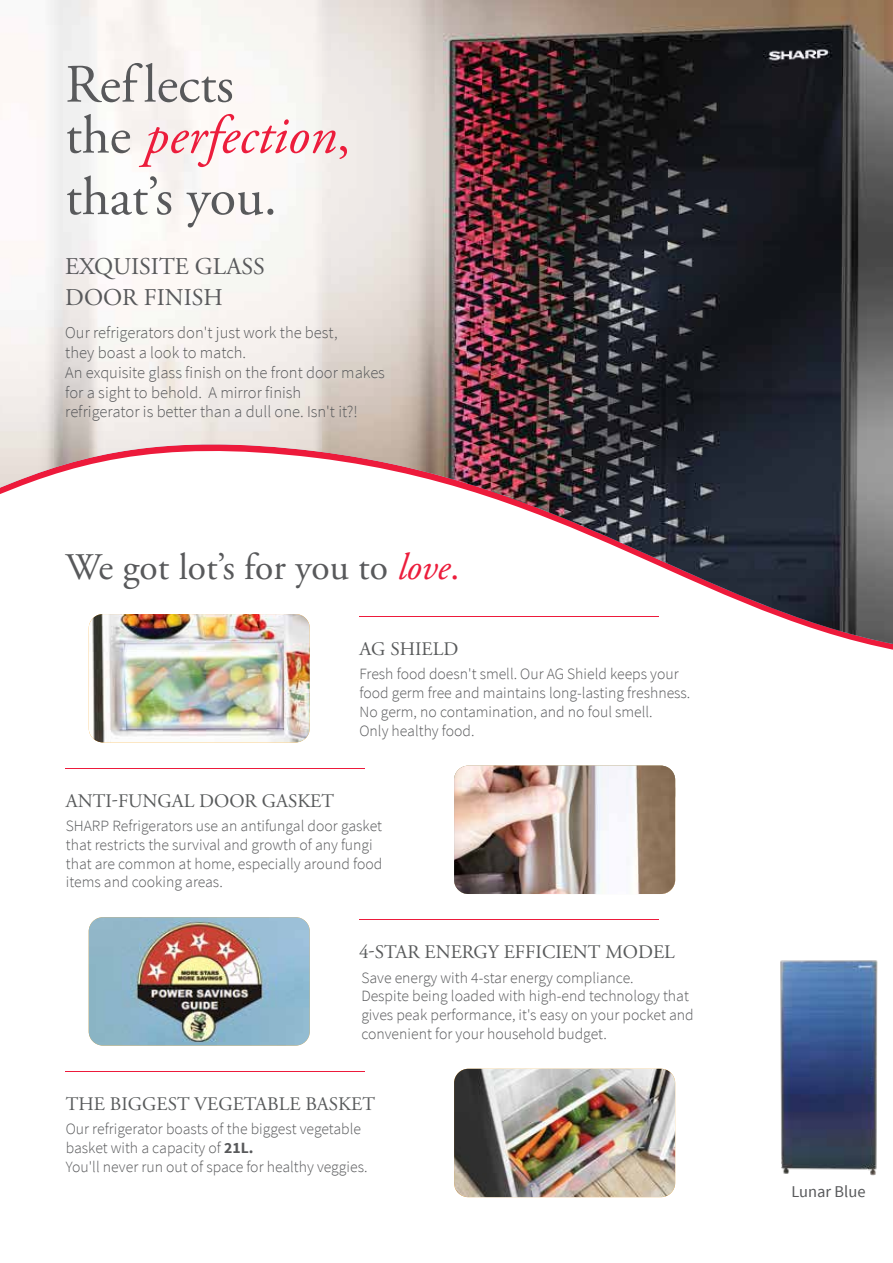
<style>
.page{position:relative;width:893px;height:1263px;background:#fff}
.page>*{position:absolute;margin:0;border:0;box-sizing:border-box;transform-origin:0 0}
.t1{font:54px/51px "Adobe Garamond Pro";color:#58595b}
.t2{font:37.5px "Adobe Garamond Pro";color:#58595b}
.t3{font:24px/30.6px "Adobe Garamond Pro";color:#58595b}
.t4{font:19.2px "Adobe Garamond Pro";color:#585a5b}
.t5{font:300 16.5px/19.8px "Source Sans Pro";color:#58595b}
.t6{font:16.5px "Source Sans Pro";color:#58595b}
.t7{font:300 15.6px/18.8px "Source Sans Pro";color:#58595b}
.s1{font-style:italic;color:#ec1d3c}
.s2{color:#ec1d3c}
.s3{font-weight:700}
</style>
<div class="page">
<img style="left:0;top:0;width:893px;height:644px">
<img style="left:454px;top:766px;width:221px;height:128px">
<hr style="left:65px;top:768px;width:300px;height:1px;background:#ed1a3b">
<img style="left:454px;top:1069px;width:221px;height:128px">
<hr style="left:65px;top:1071px;width:300px;height:1px;background:#ed1a3b">
<img style="left:89px;top:614px;width:221px;height:128px">
<hr style="left:360px;top:616px;width:299px;height:1px;background:#ed1a3b">
<hr style="left:359px;top:919px;width:300px;height:1px;background:#ed1a3b">
<img style="left:89px;top:917px;width:221px;height:128px">
<img style="left:780px;top:960px;width:98px;height:216px">
<h1 class="t1" style="left:65px;top:61px;width:286px">Reflects<br>the <span class="s1">perfection</span><span class="s2">,</span></h1>
<h1 class="t1" style="left:65px;top:173px;width:213px">that’s you.</h1>
<h3 class="t3" style="left:65px;top:252px;width:201px">EXQUISITE GLASS<br>DOOR FINISH</h3>
<p class="t5" style="left:65px;top:323px;width:321px">Our refrigerators don't just work the best,<br>they boast a look to match.<br>An exquisite glass finish on the front door makes for a sight to behold. A mirror finish<br>refrigerator is better than a dull one. Isn't it?!</p>
<h2 class="t2" style="left:66px;top:544px;width:395px">We got lot’s for you to <span class="s1">love</span><span class="s2">.</span></h2>
<p class="t4" style="left:360px;top:638px;width:100px">AG SHIELD</p>
<p class="t4" style="left:66px;top:789px;width:270px">ANTI-FUNGAL DOOR GASKET</p>
<p class="t7" style="left:360px;top:665px;width:332px">Fresh food doesn't smell. Our AG Shield keeps your food germ free and maintains long-lasting freshness.<br>No germ, no contamination, and no foul smell.<br>Only healthy food.</p>
<p class="t7" style="left:66px;top:816px;width:318px">SHARP Refrigerators use an antifungal door gasket that restricts the survival and growth of any fungi that are common at home, especially around food items and cooking areas.</p>
<p class="t4" style="left:359px;top:941px;width:317px">4-STAR ENERGY EFFICIENT MODEL</p>
<p class="t7" style="left:361px;top:968px;width:334px">Save energy with 4-star energy compliance.<br>Despite being loaded with high-end technology that gives peak performance, it's easy on your pocket and convenient for your household budget.</p>
<p class="t4" style="left:66px;top:1092px;width:311px">THE BIGGEST VEGETABLE BASKET</p>
<p class="t7" style="left:66px;top:1120px;width:303px">Our refrigerator boasts of the biggest vegetable basket with a capacity of <span class="s3">21L.<br></span>You'll never run out of space for healthy veggies.</p>
<p class="t6" style="left:791px;top:1181px;width:76px">Lunar Blue</p>
</div>
